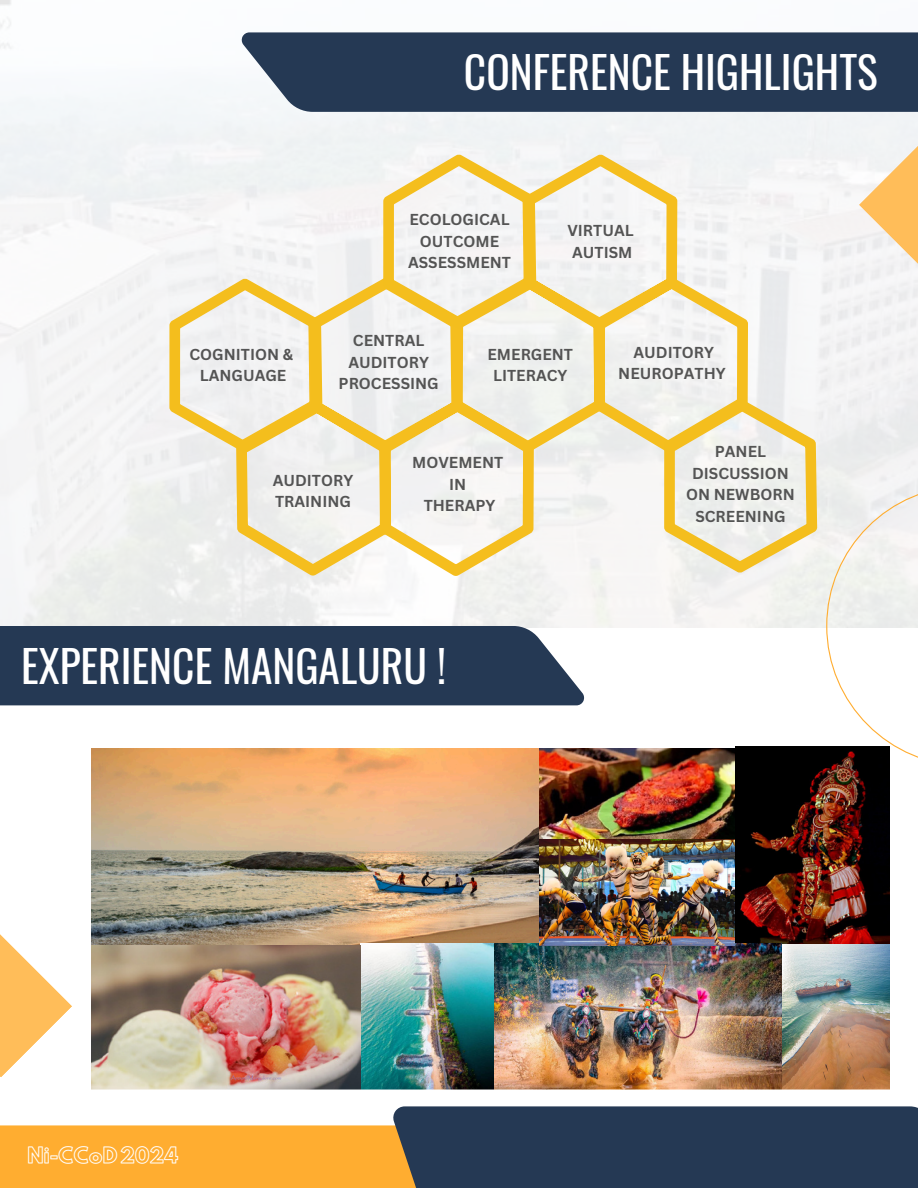
<style>
.page{position:relative;width:918px;height:1188px;background:#fff}
.page>*{position:absolute;margin:0;border:0;box-sizing:border-box;transform-origin:0 0}
.t1{font:43.5px "Oswald";color:#fff}
.t2{font:19.5px "Hussar Ekologiczne 1";color:#fff}
.t3{font:700 15.45px/21.5px "Canva Sans";color:#545454;text-align:center}
</style>
<div class="page">
<div style="left:0;top:1125px;width:497px;height:63px;background:#ffad30"></div>
<div style="left:393px;top:1106px;width:525px;height:82px;background:#253954"></div>
<svg style="left:826px;top:485px;width:92px;height:273px"></svg>
<div style="left:242px;top:32px;width:676px;height:80px;background:#253954"></div>
<svg style="left:0;top:934px;width:72px;height:143px"></svg>
<div style="left:0;top:626px;width:584px;height:79px;background:#253954"></div>
<svg style="left:859px;top:142px;width:59px;height:127px"></svg>
<svg style="left:534px;top:154px;width:214px;height:299px;fill:#f3f2f1"></svg>
<svg style="left:236px;top:277px;width:298px;height:299px;fill:#f2f0f0"></svg>
<svg style="left:169px;top:278px;width:153px;height:175px"></svg>
<svg style="left:383px;top:154px;width:153px;height:175px"></svg>
<img style="left:92px;top:748px;width:448px;height:196px">
<img style="left:92px;top:944px;width:403px;height:146px">
<img style="left:782px;top:944px;width:108px;height:146px">
<img style="left:735px;top:747px;width:155px;height:197px">
<img style="left:495px;top:944px;width:287px;height:146px">
<img style="left:539px;top:749px;width:196px;height:197px">
<svg style="left:664px;top:399px;width:153px;height:174px"></svg>
<p class="t1" style="left:464px;top:38px;width:415px">CONFERENCE HIGHLIGHTS</p>
<p class="t3" style="left:190px;top:343px;width:105px">COGNITION &amp;</p>
<p class="t3" style="left:200px;top:364px;width:88px">LANGUAGE</p>
<p class="t3" style="left:409px;top:209px;width:102px">ECOLOGICAL</p>
<p class="t3" style="left:420px;top:230px;width:81px">OUTCOME</p>
<p class="t3" style="left:408px;top:252px;width:104px">ASSESSMENT</p>
<p class="t3" style="left:567px;top:219px;width:68px">VIRTUAL</p>
<h1 class="t3" style="left:572px;top:241px;width:62px">AUTISM</h1>
<p class="t3" style="left:353px;top:330px;width:73px">CENTRAL</p>
<p class="t3" style="left:348px;top:351px;width:82px">AUDITORY</p>
<p class="t3" style="left:339px;top:373px;width:102px">PROCESSING</p>
<p class="t3" style="left:488px;top:343px;width:87px">EMERGENT</p>
<p class="t3" style="left:493px;top:364px;width:76px">LITERACY</p>
<p class="t3" style="left:634px;top:341px;width:82px">AUDITORY</p>
<p class="t3" style="left:618px;top:362px;width:109px">NEUROPATHY</p>
<p class="t3" style="left:273px;top:469px;width:82px">AUDITORY</p>
<p class="t3" style="left:275px;top:491px;width:77px">TRAINING</p>
<p class="t3" style="left:412px;top:451px;width:92px">MOVEMENT</p>
<p class="t3" style="left:449px;top:473px;width:19px">IN</p>
<p class="t3" style="left:424px;top:494px;width:73px">THERAPY</p>
<p class="t1" style="left:21px;top:632px;width:427px">EXPERIENCE MANGALURU !</p>
<p class="t3" style="left:686px;top:441px;width:110px">PANEL<br>DISCUSSION<br>ON NEWBORN<br>SCREENING</p>
<p class="t2" style="left:28px;top:1148px;width:153px">Ni-CCoD2024</p>
</div>
